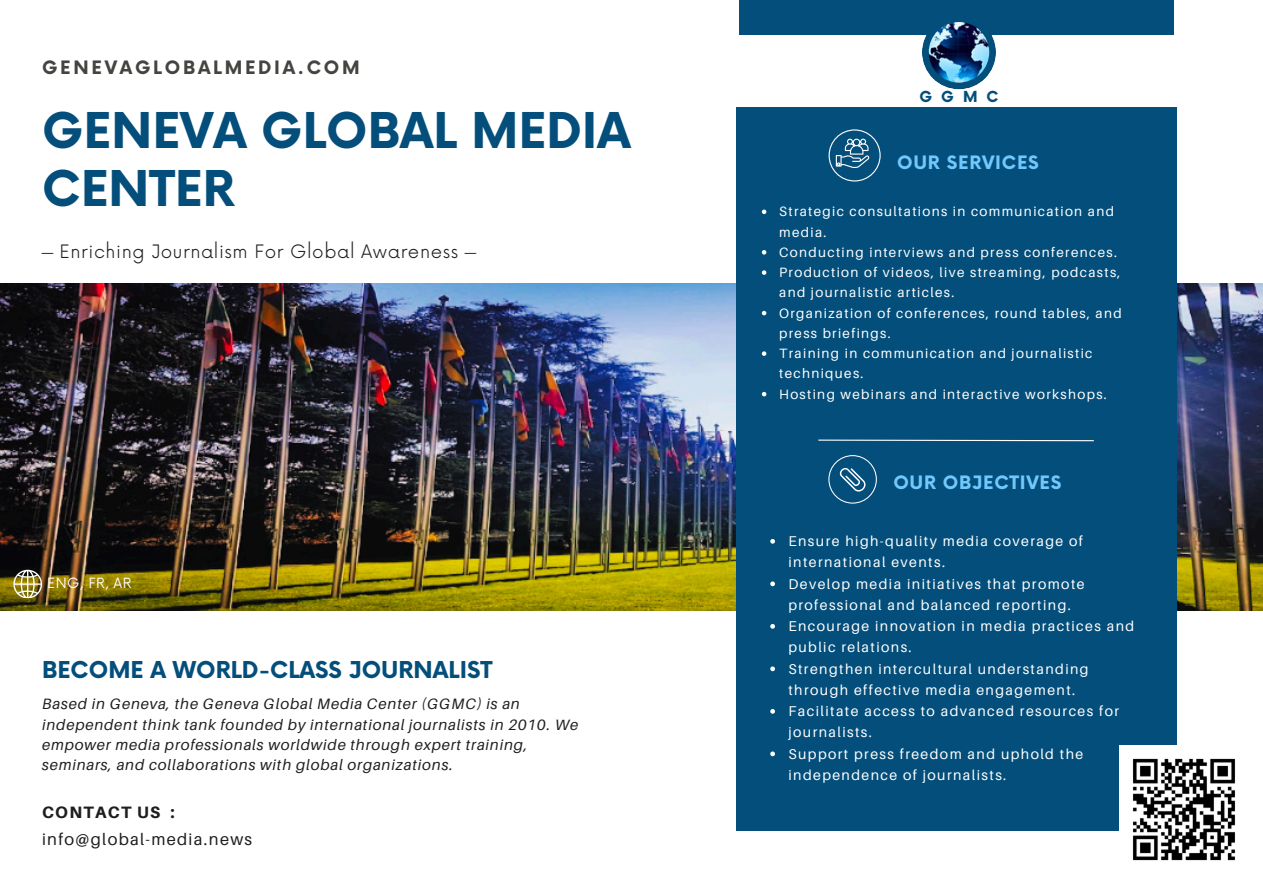
<style>
.page{position:relative;width:1263px;height:894px;background:#fff}
.page>*{position:absolute;margin:0;border:0;box-sizing:border-box;transform-origin:0 0}
.t1{font:700 48px/57.3px "Now";color:#034e7b}
.t2{font:700 22.65px "Now";color:#034e7b}
.t3{font:300 18px "Now";letter-spacing:.03em;color:#1e1e1e}
.t4{font:700 18px "Now";letter-spacing:.04em;color:#71c8fd}
.t5{font:700 18px "Now";letter-spacing:.15em;color:#444440}
.t6{font:16.5px "Aileron";letter-spacing:.08em;color:#1e1e1e}
.t7{font:800 16.5px "Aileron";letter-spacing:.08em;color:#1e1e1e}
.t8{font:italic 15px/20.2px "Aileron";letter-spacing:.06em;color:#1e1e1e}
.t9{font:700 14.85px "Now";color:#034e7b}
.t10{font:14.1px/21.3px "Aileron";letter-spacing:.1em;color:#fff}
.t11{font:13.8px "Now";letter-spacing:.04em;color:#fff}
.t12{font:13.5px/20.2px "Aileron";letter-spacing:.1em;color:#fff}
.s1{font-family:"Wen Quan Yi Micro Hei";font-weight:400}
</style>
<div class="page">
<img style="left:0;top:283px;width:1263px;height:327px">
<div style="left:736px;top:107px;width:440px;height:723px;background:#034e7b"></div>
<div style="left:739px;top:0;width:434px;height:35px;background:#034e7b"></div>
<svg style="left:818px;top:439px;width:276px;height:2px"></svg>
<svg style="left:829px;top:129px;width:51px;height:52px"></svg>
<img style="left:922px;top:22px;width:74px;height:67px">
<svg style="left:828px;top:455px;width:49px;height:48px"></svg>
<svg style="left:13px;top:569px;width:29px;height:28px"></svg>
<img style="left:1120px;top:745px;width:115px;height:116px">
<svg style="left:762px;top:209px;width:4px;height:5px"></svg>
<svg style="left:762px;top:250px;width:4px;height:4px"></svg>
<svg style="left:762px;top:270px;width:4px;height:5px"></svg>
<svg style="left:762px;top:311px;width:4px;height:4px"></svg>
<svg style="left:762px;top:351px;width:4px;height:5px"></svg>
<svg style="left:762px;top:392px;width:4px;height:4px"></svg>
<svg style="left:770px;top:539px;width:5px;height:4px"></svg>
<svg style="left:770px;top:581px;width:5px;height:5px"></svg>
<svg style="left:770px;top:624px;width:5px;height:4px"></svg>
<svg style="left:770px;top:666px;width:5px;height:5px"></svg>
<svg style="left:770px;top:709px;width:5px;height:4px"></svg>
<svg style="left:770px;top:751px;width:5px;height:5px"></svg>
<p class="t5" style="left:42px;top:58px;width:319px">GENEVAGLOBALMEDIA.COM</p>
<p class="t1" style="left:42px;top:105px;width:590px">GENEVA GLOBAL MEDIA<br>CENTER</p>
<p class="t3" style="left:42px;top:242px;width:435px"><span class="s1">⎯</span> Enriching Journalism For Global Awareness <span class="s1">⎯</span></p>
<p class="t11" style="left:47px;top:574px;width:86px">ENG, FR, AR</p>
<h3 class="t2" style="left:42px;top:657px;width:452px">BECOME A WORLD-CLASS JOURNALIST</h3>
<p class="t8" style="left:42px;top:693px;width:538px">Based in Geneva, the Geneva Global Media Center (GGMC) is an independent think tank founded by international journalists in 2010. We empower media professionals worldwide through expert training, seminars, and collaborations with global organizations.</p>
<h5 class="t7" style="left:42px;top:801px;width:134px">CONTACT US :</h5>
<h1 class="t6" style="left:42px;top:829px;width:212px">info@global-media.news</h1>
<p class="t9" style="left:919px;top:89px;width:80px">GGMC</p>
<p class="t4" style="left:897px;top:153px;width:143px">OUR SERVICES</p>
<p class="t12" style="left:779px;top:201px;width:336px">Strategic consultations in communication and media.</p>
<p class="t12" style="left:779px;top:242px;width:339px">Conducting interviews and press conferences.</p>
<h3 class="t12" style="left:779px;top:262px;width:343px">Production of videos, live streaming, podcasts, and journalistic articles.</h3>
<p class="t12" style="left:779px;top:302px;width:344px">Organization of conferences, round tables, and press briefings.</p>
<p class="t12" style="left:779px;top:343px;width:315px">Training in communication and journalistic techniques.</p>
<p class="t12" style="left:779px;top:383px;width:329px">Hosting webinars and interactive workshops.</p>
<p class="t4" style="left:893px;top:472px;width:170px">OUR OBJECTIVES</p>
<p class="t10" style="left:788px;top:530px;width:296px">Ensure high-quality media coverage of international events.</p>
<p class="t10" style="left:788px;top:572px;width:298px">Develop media initiatives that promote professional and balanced reporting.</p>
<p class="t10" style="left:788px;top:615px;width:347px">Encourage innovation in media practices and public relations.</p>
<p class="t10" style="left:788px;top:657px;width:302px">Strengthen intercultural understanding through effective media engagement.</p>
<p class="t10" style="left:788px;top:700px;width:332px">Facilitate access to advanced resources for journalists.</p>
<h3 class="t10" style="left:788px;top:742px;width:296px">Support press freedom and uphold the independence of journalists.</h3>
</div>
